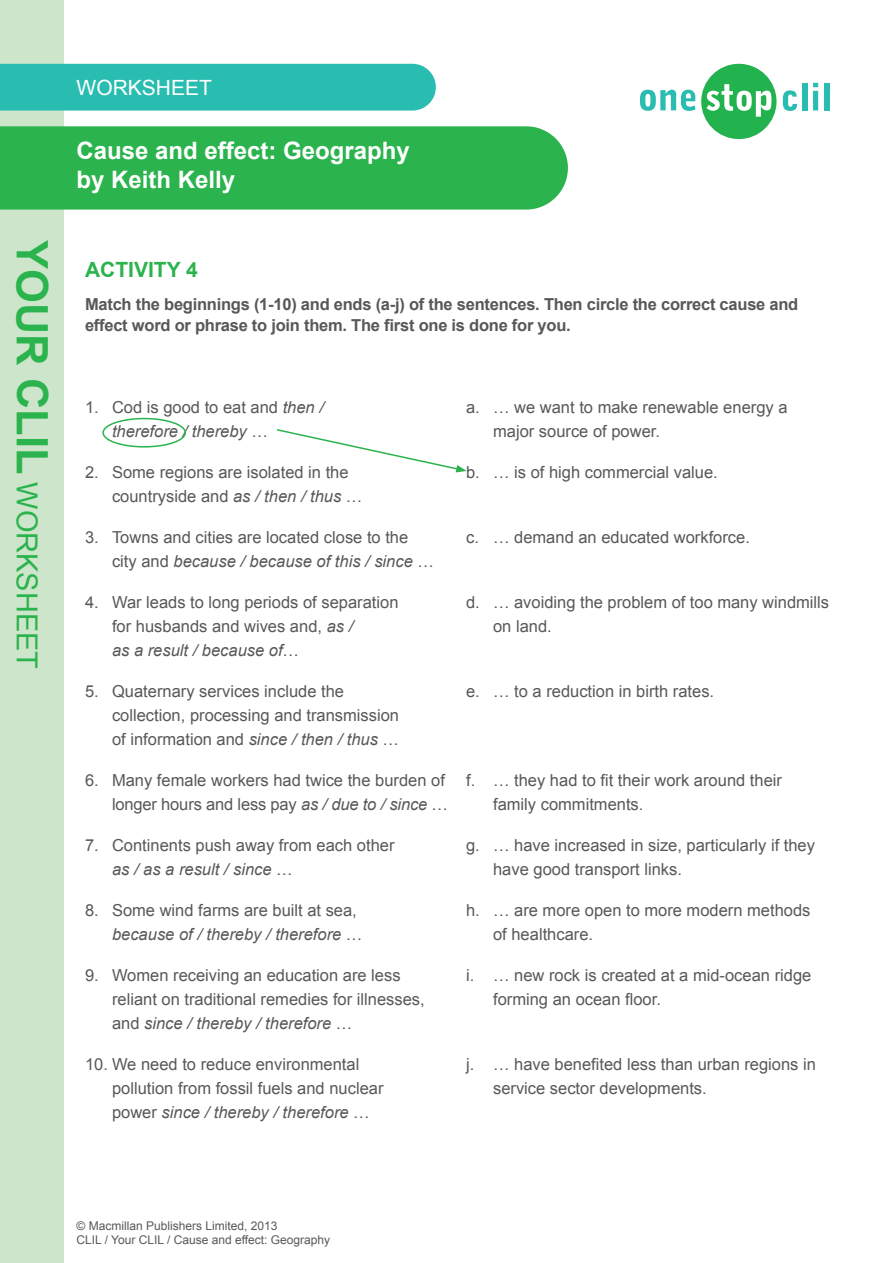
<style>
.page{position:relative;width:893px;height:1263px;background:#fff}
.page>*{position:absolute;margin:0;border:0;box-sizing:border-box;transform-origin:0 0}
.t1{font:28.95px "Arial";color:#2bb34d}
.t2{font:700 24px/28.8px "Arial";color:#fff}
.t3{font:21px "Arial";color:#fff}
.Body_Arial{font:700 21px "Arial";color:#2bb34d}
.Body_Arial-2{font:16.5px/24px "Arial";color:#57585a}
.Body_Arial-3{font:700 16.5px/21px "Arial";letter-spacing:-.015em;color:#57585a}
.Body_Arial-4{font:italic 16.5px/24px "Arial";color:#57585a}
.t4{font:12px/14.4px "Arial";color:#57585a}
.s1{font-weight:700;font-size:43.35px}
.s2{font-style:normal}
.s3{font-style:italic}
</style>
<div class="page">
<div style="left:0;top:0;width:64px;height:1263px;background:#cde6cb"></div>
<svg style="left:640px;top:90px;width:55px;height:21px"></svg>
<svg style="left:701px;top:64px;width:75px;height:75px"></svg>
<svg style="left:783px;top:90px;width:14px;height:21px"></svg>
<div style="left:802px;top:83px;width:5px;height:27px;background:#29bcb0"></div>
<svg style="left:813px;top:83px;width:5px;height:27px"></svg>
<div style="left:824px;top:83px;width:5px;height:27px;background:#29bcb0"></div>
<div style="left:0;top:126px;width:568px;height:84px;background:#2bb34d"></div>
<div style="left:0;top:64px;width:436px;height:47px;background:#29bcb0"></div>
<svg style="left:277px;top:429px;width:190px;height:43px"></svg>
<div style="left:102px;top:418px;width:84px;height:30px;border:2px solid #2bb34d;border-radius:50%"></div>
<p class="t1" style="left:46px;top:240px;width:430px;rotate:90deg"><span class="s1">YOUR CLIL</span> WORKSHEET</p>
<p class="t3" style="left:77px;top:74px;width:137px">WORKSHEET</p>
<h2 class="t2" style="left:77px;top:137px;width:335px">Cause and effect: Geography by Keith Kelly</h2>
<p class="Body_Arial" style="left:85px;top:255px;width:114px">ACTIVITY 4</p>
<p class="Body_Arial-3" style="left:85px;top:294px;width:715px">Match the beginnings (1-10) and ends (a-j) of the sentences. Then circle the correct cause and effect word or phrase to join them. The first one is done for you.</p>
<p class="Body_Arial-4" style="left:112px;top:395px;width:213px;text-indent:-27px"><span class="s2">1. Cod is good to eat and</span> then / therefore / thereby <span class="s2">…</span></p>
<p class="Body_Arial-2" style="left:112px;top:460px;width:252px;text-indent:-27px">2. Some regions are isolated in the countryside and <span class="s3">as / then / thus</span> …</p>
<p class="Body_Arial-2" style="left:112px;top:525px;width:323px;text-indent:-27px">3. Towns and cities are located close to the city and <span class="s3">because / because of this / since</span> …</p>
<p class="Body_Arial-2" style="left:112px;top:590px;width:288px;text-indent:-27px">4. War leads to long periods of separation for husbands and wives and, <span class="s3">as /<br>as a result / because of</span>…</p>
<p class="Body_Arial-2" style="left:112px;top:679px;width:289px;text-indent:-27px">5. Quaternary services include the collection, processing and transmission of information and <span class="s3">since / then / thus</span> …</p>
<p class="Body_Arial-2" style="left:85px;top:768px;width:365px;text-align:right">6. Many female workers had twice the burden of longer hours and less pay <span class="s3">as / due to / since</span> …</p>
<p class="Body_Arial-2" style="left:112px;top:833px;width:284px;text-indent:-27px">7. Continents push away from each other <span class="s3">as / as a result / since</span> …</p>
<p class="Body_Arial-2" style="left:112px;top:898px;width:252px;text-indent:-27px">8. Some wind farms are built at sea, <span class="s3">because of / thereby / therefore</span> …</p>
<p class="Body_Arial-2" style="left:112px;top:963px;width:314px;text-indent:-27px">9. Women receiving an education are less reliant on traditional remedies for illnesses, and <span class="s3">since / thereby / therefore</span> …</p>
<p class="Body_Arial-2" style="left:112px;top:1052px;width:273px;text-indent:-27px">10. We need to reduce environmental pollution from fossil fuels and nuclear power <span class="s3">since / thereby / therefore</span> …</p>
<p class="Body_Arial-2" style="left:493px;top:395px;width:296px;text-indent:-27px">a. … we want to make renewable energy a major source of power.</p>
<p class="Body_Arial-2" style="left:466px;top:460px;width:253px">b. … is of high commercial value.</p>
<p class="Body_Arial-2" style="left:466px;top:525px;width:285px">c. … demand an educated workforce.</p>
<p class="Body_Arial-2" style="left:493px;top:590px;width:338px;text-indent:-27px">d. … avoiding the problem of too many windmills on land.</p>
<p class="Body_Arial-2" style="left:466px;top:679px;width:250px">e. … to a reduction in birth rates.</p>
<p class="Body_Arial-2" style="left:493px;top:768px;width:290px;text-indent:-27px">f. … they had to fit their work around their family commitments.</p>
<p class="Body_Arial-2" style="left:493px;top:833px;width:323px;text-indent:-27px">g. … have increased in size, particularly if they have good transport links.</p>
<p class="Body_Arial-2" style="left:493px;top:898px;width:319px;text-indent:-27px">h. … are more open to more modern methods of healthcare.</p>
<p class="Body_Arial-2" style="left:493px;top:963px;width:320px;text-indent:-27px">i. … new rock is created at a mid-ocean ridge forming an ocean floor.</p>
<p class="Body_Arial-2" style="left:493px;top:1052px;width:324px;text-indent:-27px">j. … have benefited less than urban regions in service sector developments.</p>
<p class="t4" style="left:77px;top:1218px;width:255px">© Macmillan Publishers Limited, 2013<br>CLIL / Your CLIL / Cause and effect: Geography</p>
</div>
